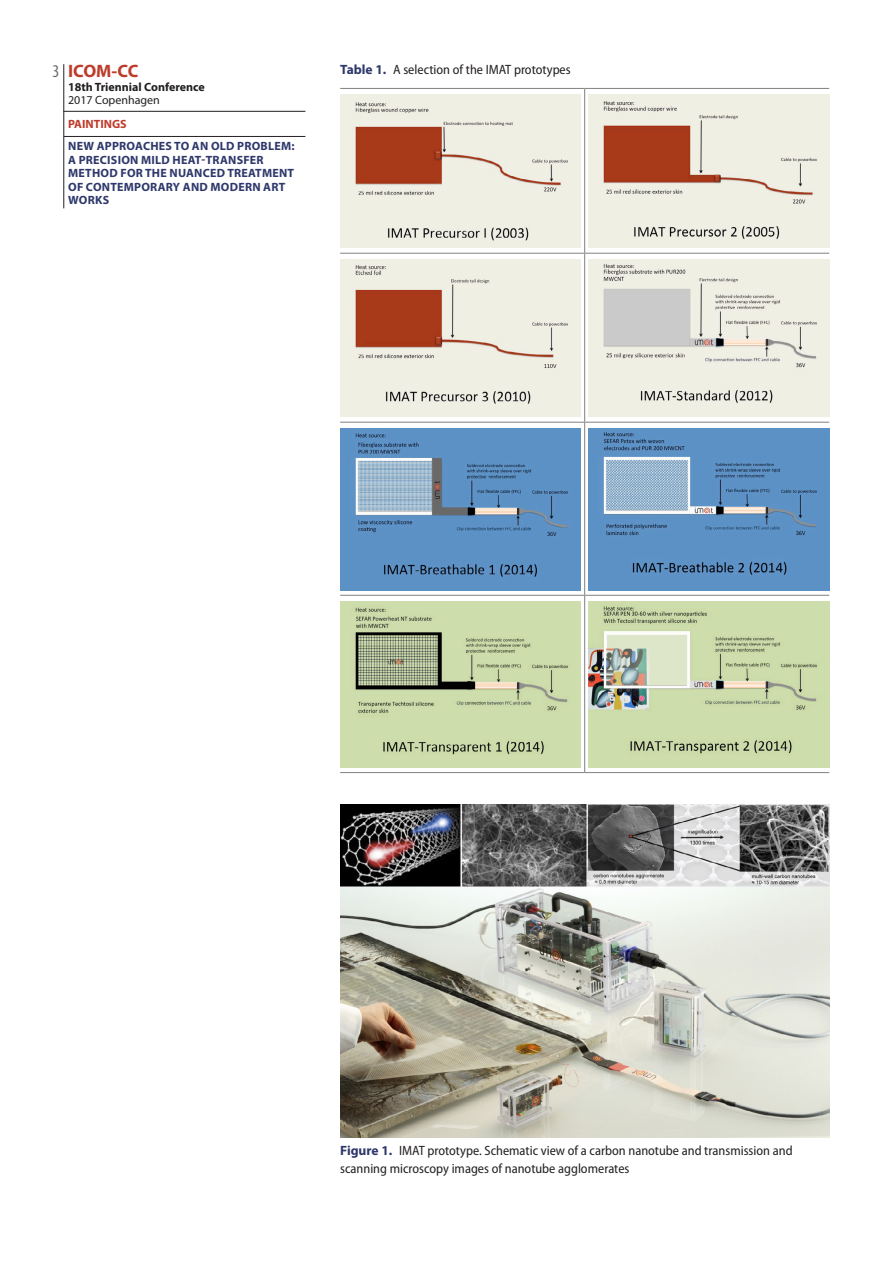
<style>
.page{position:relative;width:893px;height:1263px;background:#fff}
.page>*{position:absolute;margin:0;border:0;box-sizing:border-box;transform-origin:0 0}
.t1{font:700 18px "Myriad Pro";letter-spacing:-.015em;color:#be3c2b}
.t2{font:condensed 18px "Myriad Pro";color:#6c6d70}
.Legenda-Imagem{font:semi-condensed 13.5px/18px "Myriad Pro";color:#231f20}
.Legenda-Tabela{font:semi-condensed 13.5px "Myriad Pro";color:#231f20}
.t3{font:700 12px/13.5px "Myriad Pro";letter-spacing:.02em;color:#2e386b}
.t4{font:700 12px "Myriad Pro";color:#231f20}
.t5{font:12px "Myriad Pro";color:#231f20}
.t6{font:700 12px "Myriad Pro";color:#be3c2b}
.s1{font-weight:700;font-stretch:normal;color:#2e386b}
</style>
<div class="page">
<hr style="left:64px;top:136px;width:241px;height:1px;background:#231f20">
<hr style="left:63px;top:111px;width:242px;height:1px;background:#231f20">
<hr style="left:64px;top:64px;width:1px;height:144px;background:#231f20">
<hr style="left:340px;top:253px;width:245px;height:1px;background:#808080">
<hr style="left:585px;top:253px;width:244px;height:1px;background:#808080">
<hr style="left:340px;top:422px;width:245px;height:1px;background:#808080">
<hr style="left:585px;top:422px;width:244px;height:1px;background:#808080">
<hr style="left:340px;top:595px;width:245px;height:1px;background:#808080">
<hr style="left:585px;top:595px;width:244px;height:1px;background:#808080">
<hr style="left:340px;top:88px;width:245px;height:1px;background:#808080">
<hr style="left:585px;top:88px;width:244px;height:1px;background:#808080">
<hr style="left:584px;top:89px;width:1px;height:164px;background:#808080">
<hr style="left:584px;top:254px;width:1px;height:168px;background:#808080">
<hr style="left:584px;top:423px;width:1px;height:172px;background:#808080">
<hr style="left:584px;top:596px;width:1px;height:176px;background:#808080">
<hr style="left:340px;top:772px;width:245px;height:1px;background:#808080">
<hr style="left:585px;top:772px;width:244px;height:1px;background:#808080">
<img style="left:340px;top:95px;width:240px;height:153px">
<img style="left:589px;top:95px;width:240px;height:153px">
<img style="left:340px;top:260px;width:240px;height:157px">
<img style="left:589px;top:260px;width:240px;height:157px">
<img style="left:340px;top:429px;width:240px;height:161px">
<img style="left:589px;top:429px;width:240px;height:161px">
<img style="left:340px;top:602px;width:240px;height:165px">
<img style="left:589px;top:602px;width:240px;height:165px">
<img style="left:340px;top:804px;width:489px;height:333px">
<h1 class="t2" style="left:53px;top:60px;width:8px">3</h1>
<h1 class="t1" style="left:68px;top:59px;width:72px">ICOM-CC</h1>
<p class="t4" style="left:68px;top:79px;width:138px">18th Triennial Conference</p>
<p class="t5" style="left:68px;top:93px;width:93px">2017 Copenhagen</p>
<p class="t6" style="left:68px;top:117px;width:60px">PAINTINGS</p>
<p class="t3" style="left:68px;top:139px;width:228px">NEW APPROACHES TO AN OLD PROBLEM:<br>A PRECISION MILD HEAT-TRANSFER<br>METHOD FOR THE NUANCED TREATMENT<br>OF CONTEMPORARY AND MODERN ART<br>WORKS</p>
<p class="Legenda-Tabela" style="left:340px;top:61px;width:232px"><span class="s1">Table 1.</span> A selection of the IMAT prototypes</p>
<p class="Legenda-Imagem" style="left:340px;top:1141px;width:454px"><span class="s1">Figure 1.</span> IMAT prototype. Schematic view of a carbon nanotube and transmission and scanning microscopy images of nanotube agglomerates</p>
</div>
